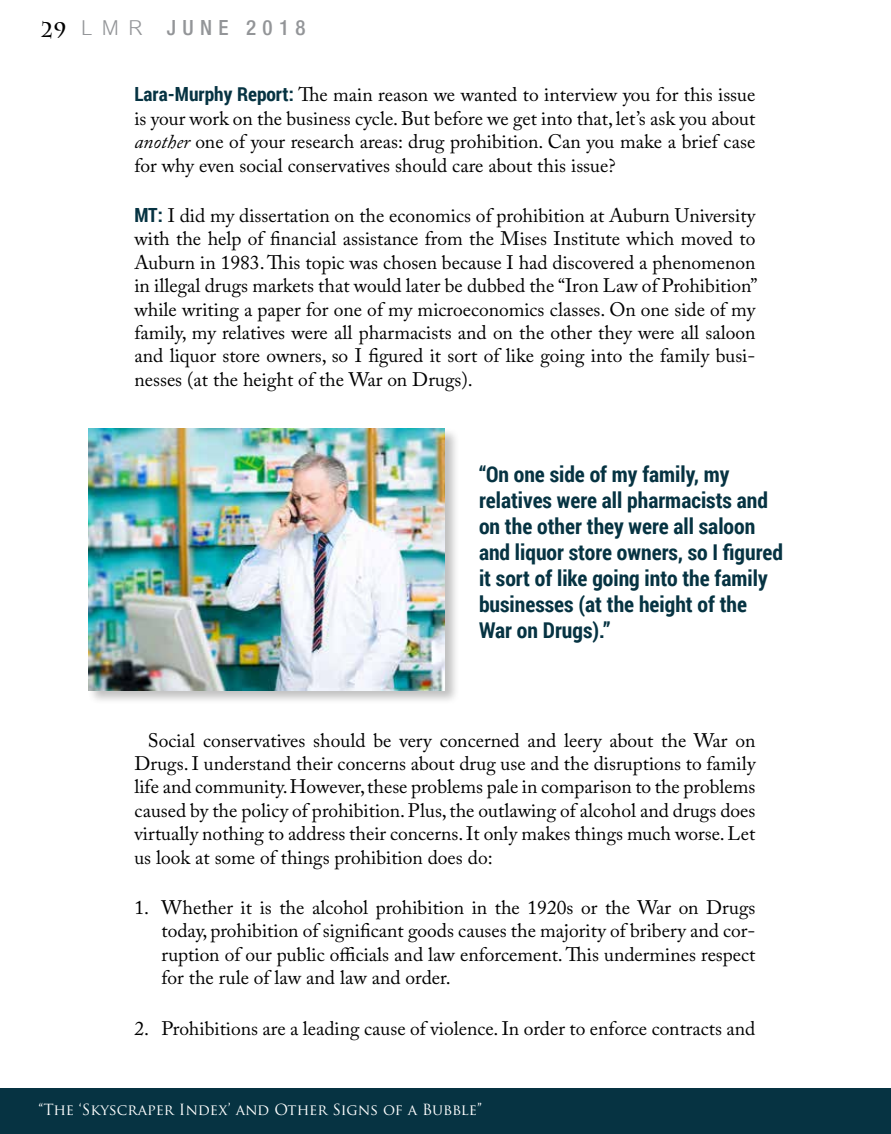
<style>
.page{position:relative;width:891px;height:1134px;background:#fff}
.page>*{position:absolute;margin:0;border:0;box-sizing:border-box;transform-origin:0 0}
.t1{font:700 21.75px/26.1px "Roboto Condensed";color:#063342}
.t2{font:500 condensed 21px "Helvetica Neue LT Std";letter-spacing:.3em;color:#939598}
.t3{font:19.5px/23.4px "Adobe Caslon Pro";color:#000;text-align:justify}
.t4{font:15px "Trajan Pro";color:#fff}
.s1{font-family:"Charlemagne Std";font-weight:700;font-stretch:normal;color:#000}
.s2{font-family:"Cordia New";font-weight:400;font-stretch:normal;font-size:31.5px}
.s3{font-family:"Roboto Condensed";font-weight:700;color:#063342}
.s4{font-style:italic}
</style>
<div class="page">
<div style="left:0;top:1089px;width:891px;height:45px;background:#063342"></div>
<div style="left:87px;top:427px;width:373px;height:278px;background:#000;opacity:.25"></div>
<img style="left:89px;top:429px;width:356px;height:261px">
<p class="t2" style="left:41px;top:15px;width:266px"><span class="s1">29</span> <span class="s2">LMR</span> JUNE 2018</p>
<p class="t3" style="left:134px;top:83px;width:622px"><span class="s3">Lara-Murphy Report:</span> The main reason we wanted to interview you for this issue is your work on the business cycle. But before we get into that, let’s ask you about <span class="s4">another</span> one of your research areas: drug prohibition. Can you make a brief case for why even social conservatives should care about this issue?</p>
<p class="t3" style="left:134px;top:204px;width:625px"><span class="s3">MT:</span> I did my dissertation on the economics of prohibition at Auburn University with the help of financial assistance from the Mises Institute which moved to Auburn in 1983. This topic was chosen because I had discovered a phenomenon in illegal drugs markets that would later be dubbed the “Iron Law of Prohibition” while writing a paper for one of my microeconomics classes. On one side of my family, my relatives were all pharmacists and on the other they were all saloon and liquor store owners, so I figured it sort of like going into the family busi&shy;nesses (at the height of the War on Drugs).</p>
<p class="t1" style="left:479px;top:460px;width:305px">“On one side of my family, my relatives were all pharmacists and on the other they were all saloon and liquor store owners, so I figured it sort of like going into the family businesses (at the height of the<br>War on Drugs).”</p>
<p class="t3" style="left:134px;top:728px;width:623px;text-indent:13px">Social conservatives should be very concerned and leery about the War on Drugs. I understand their concerns about drug use and the disruptions to family life and community. However, these problems pale in comparison to the problems caused by the policy of prohibition. Plus, the outlawing of alcohol and drugs does virtually nothing to address their concerns. It only makes things much worse. Let us look at some of things prohibition does do:</p>
<p class="t3" style="left:161px;top:896px;width:596px;text-indent:-27px">1. Whether it is the alcohol prohibition in the 1920s or the War on Drugs today, prohibition of significant goods causes the majority of bribery and cor&shy;ruption of our public officials and law enforcement. This undermines respect for the rule of law and law and order.</p>
<p class="t3" style="left:134px;top:1016px;width:622px">2. Prohibitions are a leading cause of violence. In order to enforce contracts and</p>
<p class="t4" style="left:38px;top:1100px;width:445px">“The ‘Skyscraper Index’ and Other Signs of a Bubble”</p>
</div>
